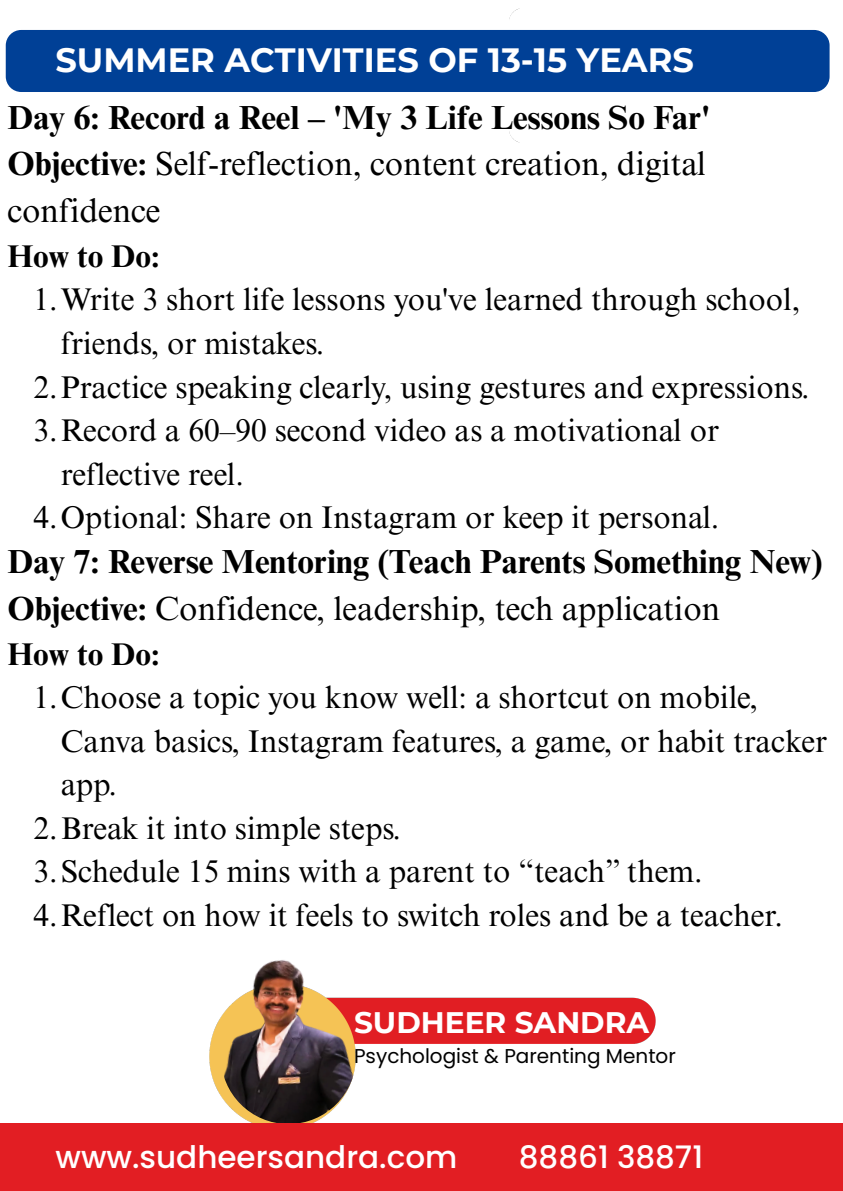
<style>
.page{position:relative;width:843px;height:1191px;background:#fff}
.page>*{position:absolute;margin:0;border:0;box-sizing:border-box;transform-origin:0 0}
.t1{font:700 33.6px "Montserrat";color:#fff}
.t2{font:33.4px/46.5px "Times NRMT Pro";color:#000}
.t3{font:700 33.4px/46.5px "Times NRMT Pro";color:#000}
.t4{font:31.4px/43.5px "Times NRMT Pro";color:#000}
.t5{font:700 31.4px "Times NRMT Pro";color:#000}
.t6{font:500 31px "Poppins";color:#fff}
.t7{font:700 29.6px "Montserrat";color:#fff}
.t8{font:20px "Poppins";color:#000}
.s1{font-weight:700}
.s2{font-weight:400}
</style>
<div class="page">
<img style="left:210px;top:997px;width:446px;height:99px">
<img style="left:221px;top:1067px;width:135px;height:56px">
<img style="left:209px;top:960px;width:194px;height:107px">
<div style="left:0;top:1123px;width:842px;height:67px;background:#e21e23"></div>
<div style="left:6px;top:30px;width:823px;height:62px;background:#004096;border-radius:16px"></div>
<p class="t1" style="left:55px;top:40px;width:639px">SUMMER ACTIVITIES OF 13-15 YEARS</p>
<p class="t2" style="left:7px;top:98px;width:704px"><span class="s1">Day 6: Record a Reel – 'My 3 Life Lessons So Far'<br>Objective:</span> Self-reflection, content creation, digital confidence</p>
<p class="t5" style="left:7px;top:244px;width:154px">How to Do:</p>
<h3 class="t4" style="left:61px;top:282px;width:740px;text-indent:-27px">1.Write 3 short life lessons you've learned through school, friends, or mistakes.</h3>
<p class="t4" style="left:33px;top:369px;width:777px">2.Practice speaking clearly, using gestures and expressions.</p>
<p class="t4" style="left:61px;top:412px;width:659px;text-indent:-27px">3.Record a 60–90 second video as a motivational or reflective reel.</p>
<p class="t4" style="left:33px;top:499px;width:687px">4.Optional: Share on Instagram or keep it personal.</p>
<p class="t3" style="left:7px;top:542px;width:816px">Day 7: Reverse Mentoring (Teach Parents Something New)<br>Objective: <span class="s2">Confidence, leadership, tech application</span></p>
<p class="t5" style="left:7px;top:642px;width:154px">How to Do:</p>
<p class="t4" style="left:61px;top:679px;width:767px;text-indent:-27px">1.Choose a topic you know well: a shortcut on mobile,<br>Canva basics, Instagram features, a game, or habit tracker app.</p>
<p class="t4" style="left:33px;top:810px;width:369px">2.Break it into simple steps.</p>
<p class="t4" style="left:33px;top:853px;width:670px">3.Schedule 15 mins with a parent to “teach” them.</p>
<h2 class="t4" style="left:33px;top:897px;width:750px">4.Reflect on how it feels to switch roles and be a teacher.</h2>
<h3 class="t7" style="left:354px;top:1004px;width:296px">SUDHEER SANDRA</h3>
<p class="t8" style="left:354px;top:1041px;width:323px">Psychologist &amp; Parenting Mentor</p>
<p class="t6" style="left:55px;top:1135px;width:403px">www.sudheersandra.com</p>
<h2 class="t6" style="left:518px;top:1135px;width:186px">88861 38871</h2>
</div>
